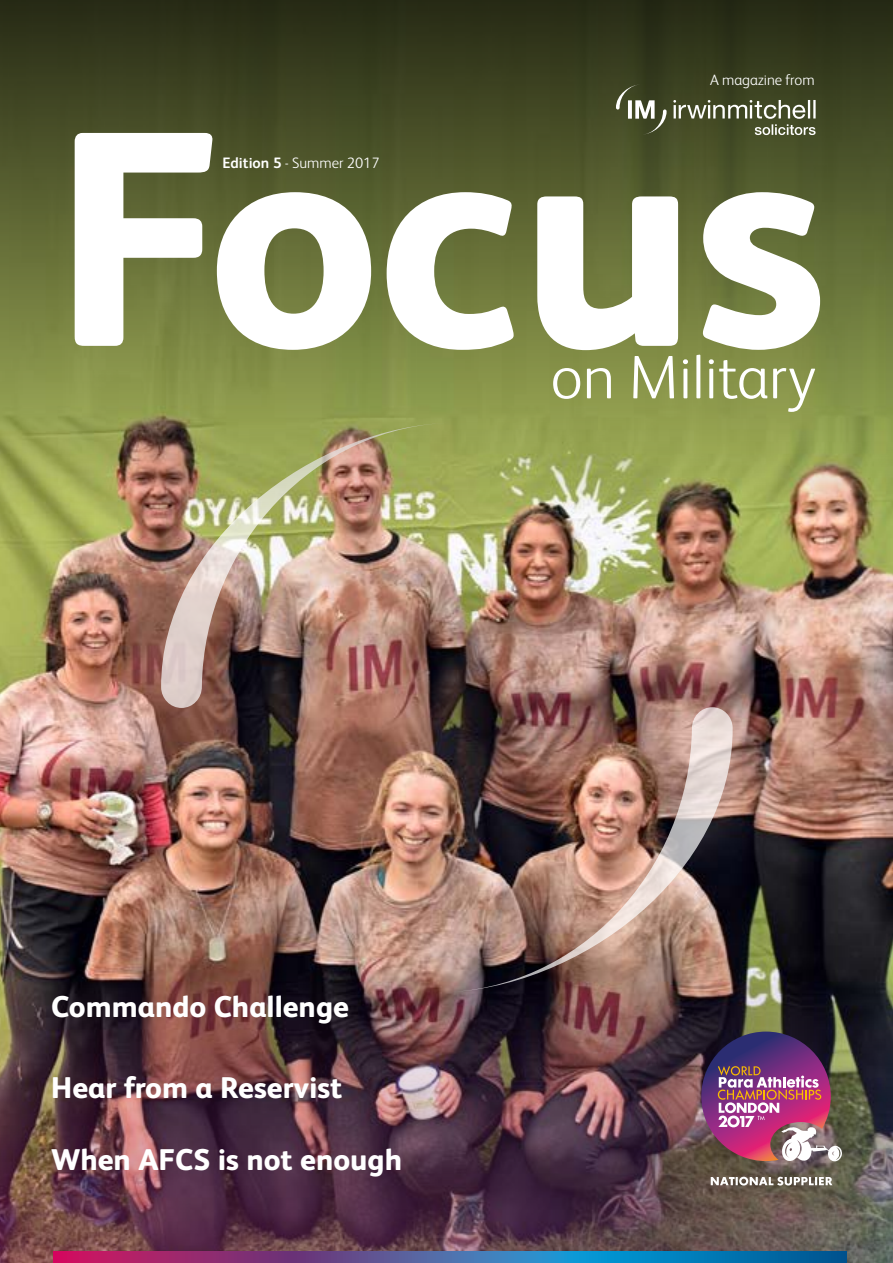
<style>
.page{position:relative;width:893px;height:1263px;background:#fff}
.page>*{position:absolute;margin:0;border:0;box-sizing:border-box;transform-origin:0 0}
.t1{font:800 306.75px "FS Albert";color:#fff}
.t2{font:300 61.65px "FS Albert";color:#fff}
.t3{font:800 30px "FS Albert";color:#fff}
.t4{font:300 15.15px "FS Albert";color:#fff}
.s1{font-weight:700}
</style>
<div class="page">
<img style="left:0;top:519px;width:893px;height:450px">
<img style="left:161px;top:519px;width:572px;height:450px">
<svg style="left:0;top:0;width:893px;height:519px;background:#686f3a"></svg>
<svg style="left:616px;top:84px;width:51px;height:51px;background:#5f6548"></svg>
<svg style="left:673px;top:100px;width:143px;height:35px;background:#696f52"></svg>
<img style="left:0;top:969px;width:893px;height:294px">
<svg style="left:54px;top:1251px;width:792px;height:12px;background:#4b5999"></svg>
<img style="left:701px;top:1031px;width:141px;height:131px">
<svg style="left:711px;top:1177px;width:121px;height:8px"></svg>
<p class="t4" style="left:710px;top:70px;width:106px">A magazine from</p>
<h1 class="t1" style="left:53px;top:18px;width:775px">Focus</h1>
<h2 class="t2" style="left:551px;top:337px;width:267px">on Military</h2>
<p class="t4" style="left:222px;top:153px;width:158px"><span class="s1">Edition 5</span> - Summer 2017</p>
<p class="t3" style="left:51px;top:985px;width:299px">Commando Challenge</p>
<p class="t3" style="left:51px;top:1066px;width:293px">Hear from a Reservist</p>
<p class="t3" style="left:51px;top:1138px;width:353px">When AFCS is not enough</p>
</div>
